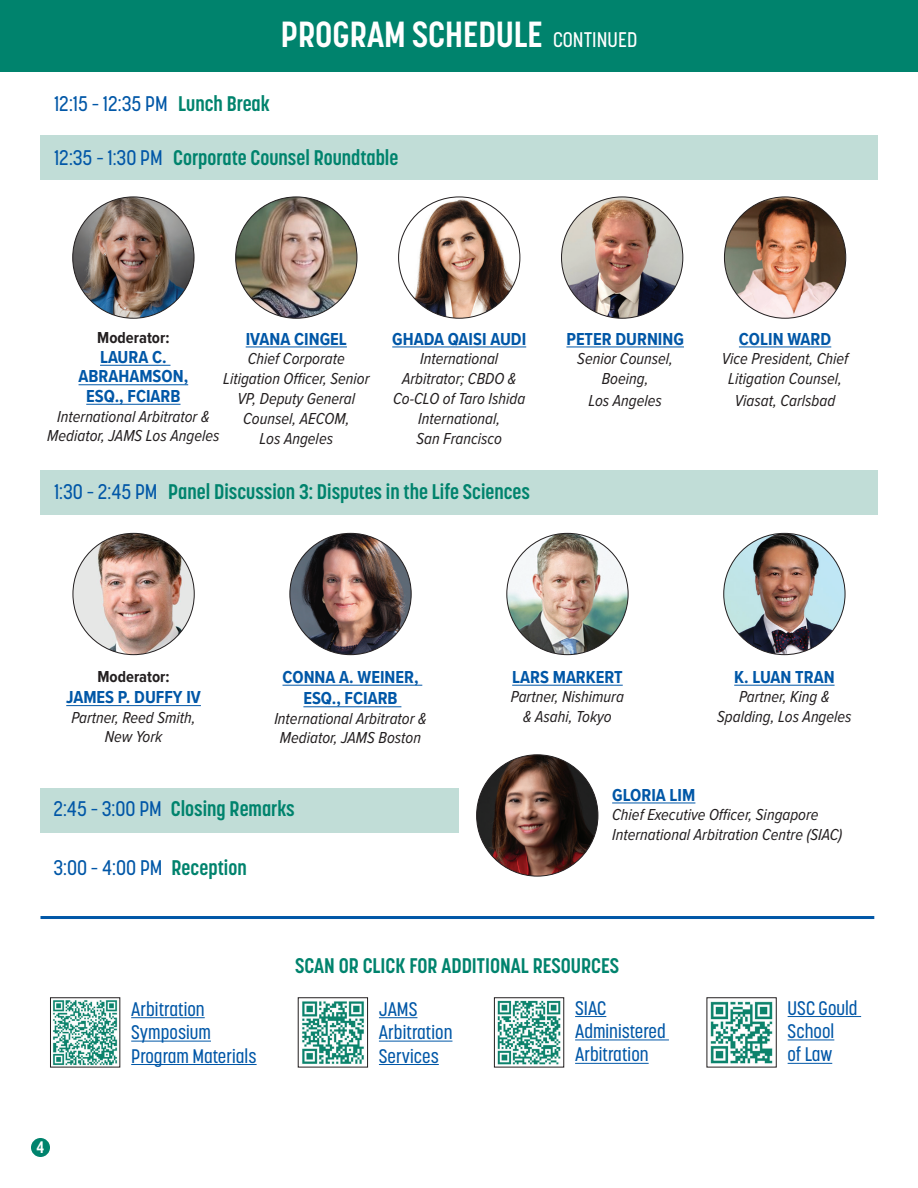
<style>
.page{position:relative;width:918px;height:1188px;background:#fff}
.page>*{position:absolute;margin:0;border:0;box-sizing:border-box;transform-origin:0 0}
.t1{font:700 36px "Korolev Condensed";color:#fff}
.t2{font:700 21px "Korolev Condensed";color:#00836d}
.t3{font:500 21px "Korolev Condensed";color:#0157a7}
.t4{font:500 19.5px/23.4px "Korolev Condensed";color:#0157a7}
.t5{font:700 18px/19.5px "Proxima Nova Cond";color:#0157a7;text-align:center}
.t6{font:italic 16.5px/19.8px "Proxima Nova Cond";color:#231f20;text-align:center}
.t7{font:700 16.5px "Proxima Nova Cond";color:#231f20}
.t8{font:700 16.5px "Korolev Condensed";color:#fff}
.s1{font-weight:500;font-size:21px}
.s2{font-weight:700;color:#00836d}
.s3{font-weight:500;color:#0157a7}
</style>
<div class="page">
<div style="left:40px;top:471px;width:838px;height:44px;background:#c1ddd7"></div>
<div style="left:40px;top:135px;width:838px;height:44px;background:#c1ddd7"></div>
<div style="left:0;top:0;width:918px;height:71px;background:#00836d"></div>
<img style="left:73px;top:533px;width:121px;height:122px;border-radius:61px">
<img style="left:290px;top:533px;width:121px;height:122px;border-radius:61px">
<img style="left:507px;top:533px;width:121px;height:122px;border-radius:61px">
<img style="left:724px;top:533px;width:121px;height:122px;border-radius:61px">
<hr style="left:283px;top:685px;width:139px;height:1px;background:#0157a7">
<hr style="left:303px;top:707px;width:98px;height:1px;background:#0157a7">
<hr style="left:512px;top:685px;width:111px;height:1px;background:#0157a7">
<hr style="left:734px;top:685px;width:101px;height:1px;background:#0157a7">
<img style="left:73px;top:197px;width:121px;height:121px;border-radius:61px">
<img style="left:236px;top:197px;width:121px;height:121px;border-radius:61px">
<hr style="left:246px;top:347px;width:101px;height:1px;background:#0157a7">
<hr style="left:100px;top:365px;width:70px;height:1px;background:#0157a7">
<hr style="left:79px;top:385px;width:109px;height:1px;background:#0157a7">
<hr style="left:86px;top:404px;width:95px;height:1px;background:#0157a7">
<img style="left:399px;top:197px;width:121px;height:121px;border-radius:61px">
<img style="left:562px;top:197px;width:121px;height:121px;border-radius:61px">
<hr style="left:392px;top:347px;width:134px;height:1px;background:#0157a7">
<hr style="left:566px;top:347px;width:118px;height:1px;background:#0157a7">
<hr style="left:66px;top:705px;width:135px;height:1px;background:#0157a7">
<div style="left:40px;top:788px;width:419px;height:44px;background:#c1ddd7"></div>
<img style="left:477px;top:755px;width:121px;height:121px;border-radius:61px">
<hr style="left:612px;top:803px;width:83px;height:1px;background:#0157a7">
<div style="left:31px;top:1138px;width:19px;height:19px;background:#00836d;border-radius:50%"></div>
<hr style="left:40px;top:916px;width:834px;height:3px;background:#0157a7">
<img style="left:52px;top:1000px;width:66px;height:65px">
<div style="left:50px;top:997px;width:70px;height:70px;border:1px solid #231f20"></div>
<hr style="left:131px;top:1017px;width:74px;height:1px;background:#0157a7">
<hr style="left:131px;top:1041px;width:80px;height:1px;background:#0157a7">
<hr style="left:131px;top:1064px;width:126px;height:1px;background:#0157a7">
<img style="left:302px;top:1001px;width:62px;height:63px">
<div style="left:298px;top:997px;width:70px;height:70px;border:1px solid #231f20"></div>
<hr style="left:379px;top:1017px;width:38px;height:1px;background:#0157a7">
<hr style="left:379px;top:1041px;width:73px;height:1px;background:#0157a7">
<hr style="left:379px;top:1064px;width:60px;height:1px;background:#0157a7">
<img style="left:497px;top:1000px;width:64px;height:65px">
<div style="left:494px;top:997px;width:70px;height:70px;border:1px solid #231f20"></div>
<hr style="left:575px;top:1016px;width:31px;height:1px;background:#0157a7">
<hr style="left:575px;top:1039px;width:94px;height:1px;background:#0157a7">
<hr style="left:575px;top:1063px;width:74px;height:1px;background:#0157a7">
<img style="left:710px;top:1001px;width:63px;height:63px">
<div style="left:707px;top:997px;width:70px;height:70px;border:1px solid #231f20"></div>
<hr style="left:788px;top:1016px;width:73px;height:1px;background:#0157a7">
<hr style="left:788px;top:1039px;width:46px;height:1px;background:#0157a7">
<hr style="left:788px;top:1063px;width:44px;height:1px;background:#0157a7">
<img style="left:724px;top:197px;width:122px;height:121px;border-radius:59px">
<hr style="left:739px;top:347px;width:92px;height:1px;background:#0157a7">
<h1 class="t1" style="left:281px;top:13px;width:358px">PROGRAM SCHEDULE <span class="s1">CONTINUED</span></h1>
<p class="t3" style="left:54px;top:92px;width:217px">12:15 – 12:35 PM <span class="s2">Lunch Break</span></p>
<p class="t2" style="left:54px;top:146px;width:346px"><span class="s3">12:35 – 1:30 PM</span> Corporate Counsel Roundtable</p>
<p class="t5" style="left:246px;top:329px;width:103px">IVANA CINGEL</p>
<p class="t6" style="left:223px;top:349px;width:148px">Chief Corporate<br>Litigation Officer, Senior<br>VP, Deputy General<br>Counsel, AECOM,<br>Los Angeles</p>
<p class="t7" style="left:97px;top:328px;width:74px">Moderator:</p>
<p class="t5" style="left:79px;top:348px;width:111px">LAURA C.<br>ABRAHAMSON,<br>ESQ., FCIARB</p>
<p class="t6" style="left:47px;top:407px;width:174px">International Arbitrator &amp;<br>Mediator, JAMS Los Angeles</p>
<p class="t5" style="left:392px;top:329px;width:135px">GHADA QAISI AUDI</p>
<p class="t6" style="left:393px;top:349px;width:134px">International<br>Arbitrator; CBDO &amp;<br>Co-CLO of Taro Ishida<br>International,<br>San Francisco</p>
<p class="t2" style="left:54px;top:479px;width:478px"><span class="s3">1:30 – 2:45 PM</span> Panel Discussion 3: Disputes in the Life Sciences</p>
<p class="t5" style="left:566px;top:329px;width:119px">PETER DURNING</p>
<p class="t6" style="left:577px;top:349px;width:97px">Senior Counsel,<br>Boeing,</p>
<p class="t6" style="left:588px;top:391px;width:75px">Los Angeles</p>
<p class="t5" style="left:739px;top:329px;width:94px">COLIN WARD</p>
<p class="t6" style="left:722px;top:349px;width:128px">Vice President, Chief<br>Litigation Counsel,</p>
<p class="t6" style="left:735px;top:391px;width:102px">Viasat, Carlsbad</p>
<p class="t7" style="left:97px;top:666px;width:74px">Moderator:</p>
<p class="t5" style="left:66px;top:688px;width:136px">JAMES P. DUFFY IV</p>
<p class="t6" style="left:71px;top:708px;width:126px">Partner, Reed Smith,<br>New York</p>
<p class="t5" style="left:283px;top:667px;width:138px;line-height:21.6px">CONNA A. WEINER,<br>ESQ., FCIARB</p>
<p class="t6" style="left:274px;top:709px;width:154px">International Arbitrator &amp;<br>Mediator, JAMS Boston</p>
<p class="t5" style="left:512px;top:668px;width:112px">LARS MARKERT</p>
<p class="t6" style="left:511px;top:687px;width:114px">Partner, Nishimura &amp; Asahi, Tokyo</p>
<p class="t5" style="left:734px;top:668px;width:102px">K. LUAN TRAN</p>
<p class="t6" style="left:717px;top:687px;width:136px">Partner, King &amp;<br>Spalding, Los Angeles</p>
<p class="t2" style="left:53px;top:796px;width:243px"><span class="s3">2:45 – 3:00 PM</span> Closing Remarks</p>
<p class="t3" style="left:53px;top:855px;width:195px">3:00 – 4:00 PM <span class="s2">Reception</span></p>
<p class="t5" style="left:612px;top:785px;width:85px">GLORIA LIM</p>
<p class="t6" style="left:612px;top:805px;width:232px;text-align:left">Chief Executive Officer, Singapore<br>International Arbitration Centre (SIAC)</p>
<p class="t2" style="left:295px;top:953px;width:325px">SCAN OR CLICK FOR ADDITIONAL RESOURCES</p>
<p class="t8" style="left:37px;top:1138px;width:9px">4</p>
<p class="t4" style="left:131px;top:997px;width:127px">Arbitration<br>Symposium<br>Program Materials</p>
<p class="t4" style="left:379px;top:997px;width:75px">JAMS<br>Arbitration<br>Services</p>
<p class="t4" style="left:575px;top:996px;width:92px">SIAC<br>Administered<br>Arbitration</p>
<p class="t4" style="left:788px;top:996px;width:72px">USC Gould<br>School<br>of Law</p>
</div>
